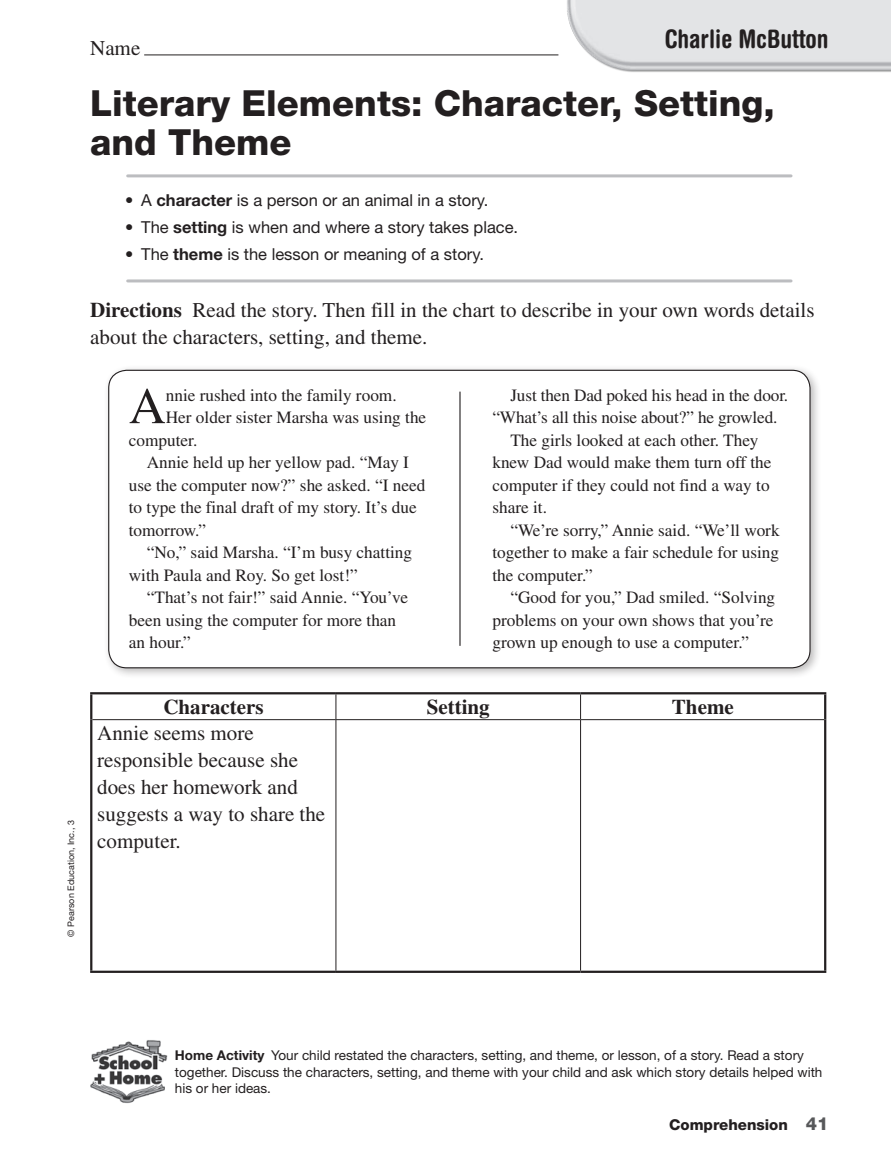
<style>
.page{position:relative;width:891px;height:1174px;background:#fff}
.page>*{position:absolute;margin:0;border:0;box-sizing:border-box;transform-origin:0 0}
.t1{font:51.3px "Times LT Std";color:#231f20}
.t2{font:800 36px/39px "Helvetica Neue LT Std";color:#231f20}
.t3{font:700 condensed 25.5px "Helvetica Rounded LT Std";color:#231f20}
.t4{font:21px/27px "Times LT Std";color:#231f20}
.t5{font:700 21px "Times LT Std";color:#231f20}
.t6{font:17.25px "Times LT Std";color:#231f20}
.t7{font:16.5px "Helvetica Neue LT Std";color:#231f20}
.t8{font:800 15px "Helvetica Neue LT Std";color:#231f20}
.t9{font:13.5px/16.5px "Helvetica Neue LT Std";color:#231f20}
.t10{font:9px "Helvetica Neue LT Std";color:#231f20}
.s1{font-weight:700}
.s2{font-size:18px;color:#57585a}
</style>
<div class="page">
<img style="left:555px;top:0;width:335px;height:72px">
<img style="left:90px;top:1040px;width:78px;height:64px">
<hr style="left:144px;top:55px;width:414px;height:1px;background:#231f20">
<hr style="left:128px;top:174px;width:663px;height:3px;background:#bcbdc0">
<hr style="left:128px;top:279px;width:663px;height:3px;background:#bcbdc0">
<div style="left:103px;top:364px;width:718px;height:315px;background:#231f20;opacity:.3"></div>
<div style="left:109px;top:370px;width:701px;height:297px;background:#fff;border-radius:18px"></div>
<hr style="left:459px;top:391px;width:1px;height:255px;background:#231f20">
<svg style="left:335px;top:694px;width:1px;height:25px"></svg>
<svg style="left:580px;top:694px;width:1px;height:25px"></svg>
<hr style="left:92px;top:719px;width:244px;height:1px;background:#231f20">
<hr style="left:336px;top:719px;width:244px;height:1px;background:#231f20">
<hr style="left:335px;top:720px;width:1px;height:250px;background:#231f20">
<hr style="left:580px;top:719px;width:244px;height:1px;background:#231f20">
<hr style="left:580px;top:720px;width:1px;height:250px;background:#231f20">
<hr style="left:90px;top:970px;width:246px;height:2px;background:#231f20">
<hr style="left:336px;top:970px;width:244px;height:2px;background:#231f20">
<hr style="left:580px;top:970px;width:246px;height:2px;background:#231f20">
<hr style="left:90px;top:692px;width:246px;height:2px;background:#231f20">
<hr style="left:90px;top:694px;width:2px;height:25px;background:#231f20">
<hr style="left:336px;top:692px;width:244px;height:2px;background:#231f20">
<hr style="left:580px;top:692px;width:246px;height:2px;background:#231f20">
<hr style="left:824px;top:694px;width:2px;height:25px;background:#231f20">
<hr style="left:90px;top:719px;width:2px;height:251px;background:#231f20">
<hr style="left:824px;top:719px;width:2px;height:251px;background:#231f20">
<p class="t4" style="left:90px;top:34px;width:52px">Name</p>
<p class="t3" style="left:664px;top:23px;width:165px">Charlie McButton</p>
<p class="t2" style="left:90px;top:83px;width:686px">Literary Elements: Character, Setting, and Theme</p>
<p class="t7" style="left:125px;top:190px;width:365px">• A <span class="s1">character</span> is a person or an animal in a story.</p>
<p class="t7" style="left:125px;top:217px;width:394px">• The <span class="s1">setting</span> is when and where a story takes place.</p>
<p class="t7" style="left:125px;top:244px;width:360px">• The <span class="s1">theme</span> is the lesson or meaning of a story.</p>
<p class="t4" style="left:90px;top:296px;width:726px"><span class="s1">Directions</span> Read the story. Then fill in the chart to describe in your own words details about the characters, setting, and theme.</p>
<p class="t1" style="left:129px;top:377px;width:38px">A</p>
<p class="t6" style="left:166px;top:385px;width:232px">nnie rushed into the family room.</p>
<p class="t6" style="left:166px;top:407px;width:262px">Her older sister Marsha was using the</p>
<p class="t6" style="left:129px;top:430px;width:70px">computer.</p>
<p class="t6" style="left:147px;top:452px;width:264px">Annie held up her yellow pad. “May I</p>
<p class="t6" style="left:129px;top:475px;width:298px">use the computer now?” she asked. “I need</p>
<p class="t6" style="left:129px;top:497px;width:289px">to type the final draft of my story. It’s due</p>
<p class="t6" style="left:129px;top:520px;width:79px">tomorrow.”</p>
<p class="t6" style="left:147px;top:542px;width:267px">“No,” said Marsha. “I’m busy chatting</p>
<p class="t6" style="left:129px;top:565px;width:230px">with Paula and Roy. So get lost!”</p>
<p class="t6" style="left:147px;top:587px;width:263px">“That’s not fair!” said Annie. “You’ve</p>
<p class="t6" style="left:129px;top:610px;width:269px">been using the computer for more than</p>
<p class="t6" style="left:129px;top:632px;width:64px">an hour.”</p>
<p class="t6" style="left:510px;top:385px;width:279px">Just then Dad poked his head in the door.</p>
<p class="t6" style="left:492px;top:407px;width:286px">“What’s all this noise about?” he growled.</p>
<p class="t6" style="left:510px;top:430px;width:249px">The girls looked at each other. They</p>
<p class="t6" style="left:492px;top:452px;width:281px">knew Dad would make them turn off the</p>
<p class="t6" style="left:492px;top:475px;width:279px">computer if they could not find a way to</p>
<p class="t6" style="left:492px;top:497px;width:56px">share it.</p>
<p class="t6" style="left:510px;top:520px;width:271px">“We’re sorry,” Annie said. “We’ll work</p>
<p class="t6" style="left:492px;top:542px;width:288px">together to make a fair schedule for using</p>
<p class="t6" style="left:492px;top:565px;width:102px">the computer.”</p>
<p class="t6" style="left:510px;top:587px;width:266px">“Good for you,” Dad smiled. “Solving</p>
<p class="t6" style="left:492px;top:610px;width:282px">problems on your own shows that you’re</p>
<p class="t6" style="left:492px;top:632px;width:258px">grown up enough to use a computer.”</p>
<p class="t10" style="left:65px;top:936px;width:118px;rotate:-90deg">© Pearson Education, Inc., 3</p>
<p class="t5" style="left:163px;top:694px;width:102px">Characters</p>
<p class="t5" style="left:426px;top:694px;width:64px">Setting</p>
<p class="t5" style="left:672px;top:694px;width:63px">Theme</p>
<p class="t4" style="left:97px;top:719px;width:229px">Annie seems more responsible because she does her homework and suggests a way to share the computer.</p>
<p class="t9" style="left:175px;top:1047px;width:649px"><span class="s1">Home Activity</span> Your child restated the characters, setting, and theme, or lesson, of a story. Read a story together. Discuss the characters, setting, and theme with your child and ask which story details helped with his or her ideas.</p>
<p class="t8" style="left:669px;top:1115px;width:161px">Comprehension <span class="s2">41</span></p>
</div>
